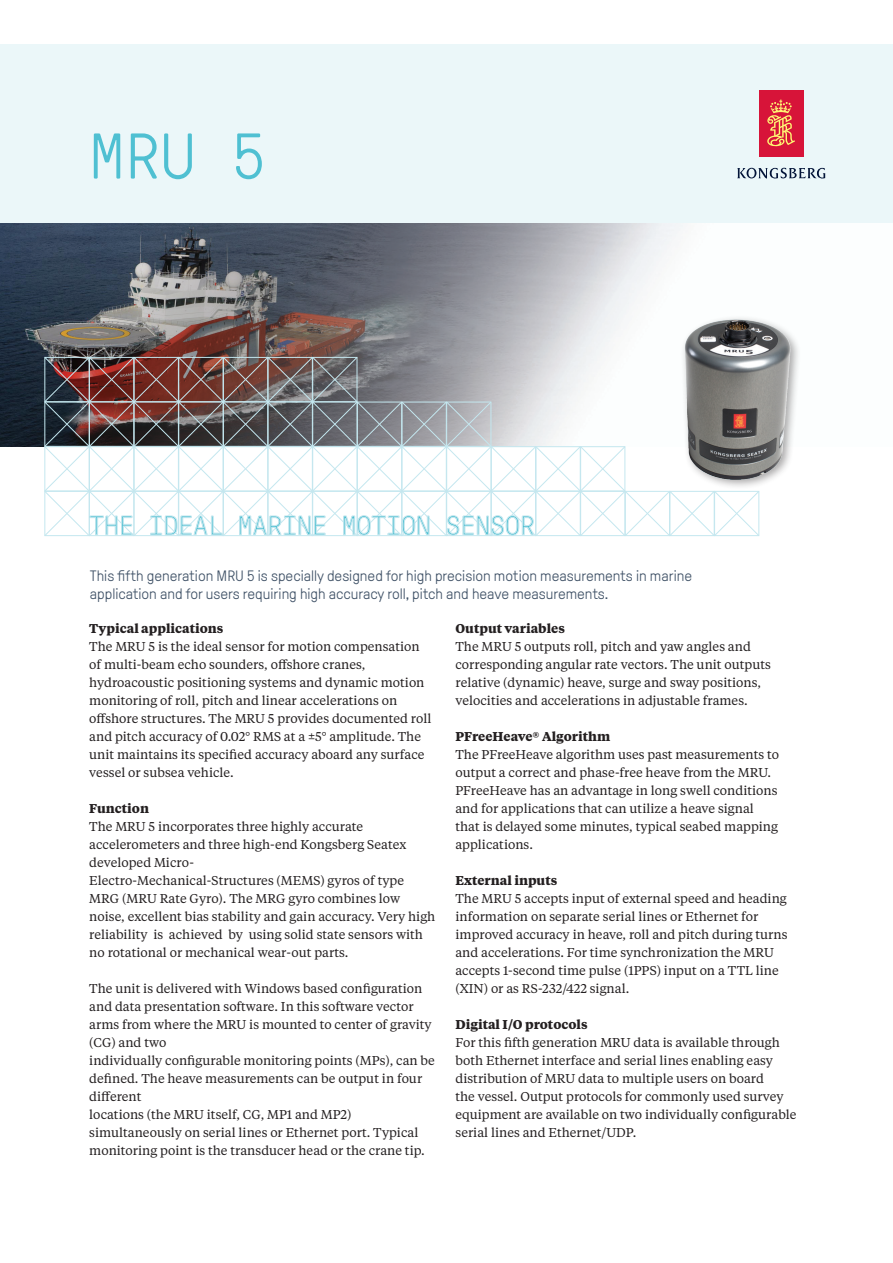
<style>
.page{position:relative;width:893px;height:1263px;background:#fff}
.page>*{position:absolute;margin:0;border:0;box-sizing:border-box;transform-origin:0 0}
.H0_-_Cover{font:300 64.5px "GT Pressura Mono";color:#4fc0d2}
.H2_-_Headlines__Norm{font:300 27px "GT Pressura Mono";color:#4fc0d2}
.Ingress_Pressura{font:300 15px/18px "GT Pressura";color:#405267}
.Body{font:12.75px/18px "Tiempos Text";color:#231f20}
.Body-2{font:700 12.75px "Tiempos Text";color:#231f20}
</style>
<div class="page">
<img style="left:0;top:223px;width:683px;height:223px">
<div style="left:0;top:45px;width:893px;height:178px;background:#ebf7f9"></div>
<div style="left:759px;top:90px;width:44px;height:66px;background:#d71439"></div>
<svg style="left:767px;top:100px;width:28px;height:46px"></svg>
<svg style="left:737px;top:168px;width:88px;height:11px"></svg>
<svg style="left:44px;top:357px;width:715px;height:180px"></svg>
<div style="left:680px;top:315px;width:121px;height:175px;background:#231f20;opacity:.4"></div>
<img style="left:684px;top:320px;width:107px;height:159px">
<p class="H0_-_Cover" style="left:89px;top:122px;width:179px">MRU 5</p>
<p class="H2_-_Headlines__Norm" style="left:89px;top:511px;width:447px">THE IDEAL MARINE MOTION SENSOR</p>
<p class="Ingress_Pressura" style="left:90px;top:567px;width:604px">This fifth generation MRU 5 is specially designed for high precision motion measurements in marine application and for users requiring high accuracy roll, pitch and heave measurements.</p>
<p class="Body-2" style="left:89px;top:620px;width:136px">Typical applications</p>
<p class="Body" style="left:89px;top:637px;width:344px">The MRU 5 is the ideal sensor for motion compensation of multi-beam echo sounders, offshore cranes, hydroacoustic positioning systems and dynamic motion monitoring of roll, pitch and linear accelerations on offshore structures. The MRU 5 provides documented roll and pitch accuracy of 0.02° RMS at a ±5° amplitude. The unit maintains its specified accuracy aboard any surface vessel or subsea vehicle.</p>
<p class="Body-2" style="left:89px;top:800px;width:61px">Function</p>
<p class="Body" style="left:89px;top:817px;width:348px">The MRU 5 incorporates three highly accurate accelerometers and three high-end Kongsberg Seatex developed Micro-<br>Electro-Mechanical-Structures (MEMS) gyros of type MRG (MRU Rate Gyro). The MRG gyro combines low noise, excellent bias stability and gain accuracy. Very high reliability is achieved by using solid state sensors with no rotational or mechanical wear-out parts.</p>
<p class="Body" style="left:89px;top:979px;width:347px">The unit is delivered with Windows based configuration and data presentation software. In this software vector arms from where the MRU is mounted to center of gravity (CG) and two<br>individually configurable monitoring points (MPs), can be defined. The heave measurements can be output in four different<br>locations (the MRU itself, CG, MP1 and MP2) simultaneously on serial lines or Ethernet port. Typical monitoring point is the transducer head or the crane tip.</p>
<p class="Body-2" style="left:455px;top:620px;width:111px">Output variables</p>
<p class="Body" style="left:455px;top:637px;width:317px">The MRU 5 outputs roll, pitch and yaw angles and corresponding angular rate vectors. The unit outputs relative (dynamic) heave, surge and sway positions, velocities and accelerations in adjustable frames.</p>
<p class="Body-2" style="left:455px;top:728px;width:156px">PFreeHeave® Algorithm</p>
<p class="Body" style="left:455px;top:745px;width:325px">The PFreeHeave algorithm uses past measurements to output a correct and phase-free heave from the MRU.<br>PFreeHeave has an advantage in long swell conditions and for applications that can utilize a heave signal that is delayed some minutes, typical seabed mapping applications.</p>
<p class="Body-2" style="left:455px;top:872px;width:103px">External inputs</p>
<p class="Body" style="left:455px;top:889px;width:333px">The MRU 5 accepts input of external speed and heading information on separate serial lines or Ethernet for improved accuracy in heave, roll and pitch during turns and accelerations. For time synchronization the MRU accepts 1-second time pulse (1PPS) input on a TTL line (XIN) or as RS-232/422 signal.</p>
<p class="Body-2" style="left:455px;top:1016px;width:134px">Digital I/O protocols</p>
<p class="Body" style="left:455px;top:1033px;width:343px">For this fifth generation MRU data is available through both Ethernet interface and serial lines enabling easy distribution of MRU data to multiple users on board<br>the vessel. Output protocols for commonly used survey equipment are available on two individually configurable serial lines and Ethernet/UDP.</p>
</div>
